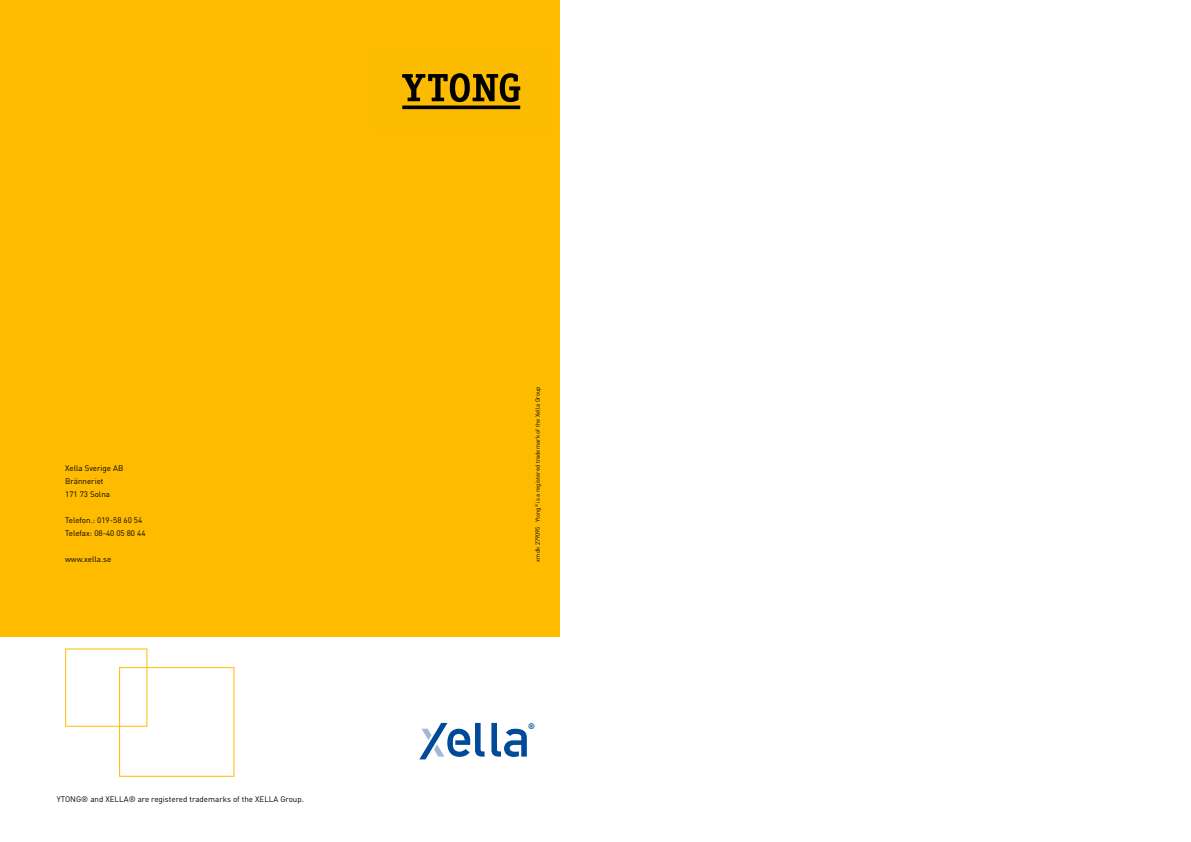
<style>
.page{position:relative;width:1191px;height:842px;background:#fff}
.page>*{position:absolute;margin:0;border:0;box-sizing:border-box;transform-origin:0 0}
.t1{font:8px/13px "DIN";color:#000}
.t2{font:700 8px "DIN";color:#004a99}
.t3{font:6px "DIN";color:#000}
</style>
<div class="page">
<div style="left:0;top:0;width:559px;height:636px;background:#fb0"></div>
<div style="left:65px;top:648px;width:82px;height:79px;border:1px solid #fb0"></div>
<div style="left:119px;top:667px;width:115px;height:110px;border:1px solid #fb0"></div>
<div style="left:371px;top:51px;width:180px;height:80px;background:#fabb00"></div>
<svg style="left:402px;top:73px;width:118px;height:29px"></svg>
<hr style="left:402px;top:106px;width:118px;height:3px;background:#000">
<svg style="left:419px;top:723px;width:65px;height:36px"></svg>
<svg style="left:491px;top:723px;width:36px;height:34px"></svg>
<p class="t1" style="left:65px;top:461px;width:60px">Xella Sverige AB<br>Bränneriet<br>171 73 Solna</p>
<p class="t1" style="left:65px;top:513px;width:82px">Telefon.: 019-58 60 54<br>Telefax: 08-40 05 80 44</p>
<p class="t1" style="left:65px;top:552px;width:48px">www.xella.se</p>
<p class="t1" style="left:57px;top:792px;width:249px">YTONG® and XELLA® are registered trademarks of the XELLA Group.</p>
<p class="t3" style="left:534px;top:561px;width:177px;rotate:-90deg">xmdk 279095 Ytong<sup>®</sup> is a registered trademark of the Xella Group</p>
<p class="t2" style="left:528px;top:721px;width:8px">®</p>
</div>
